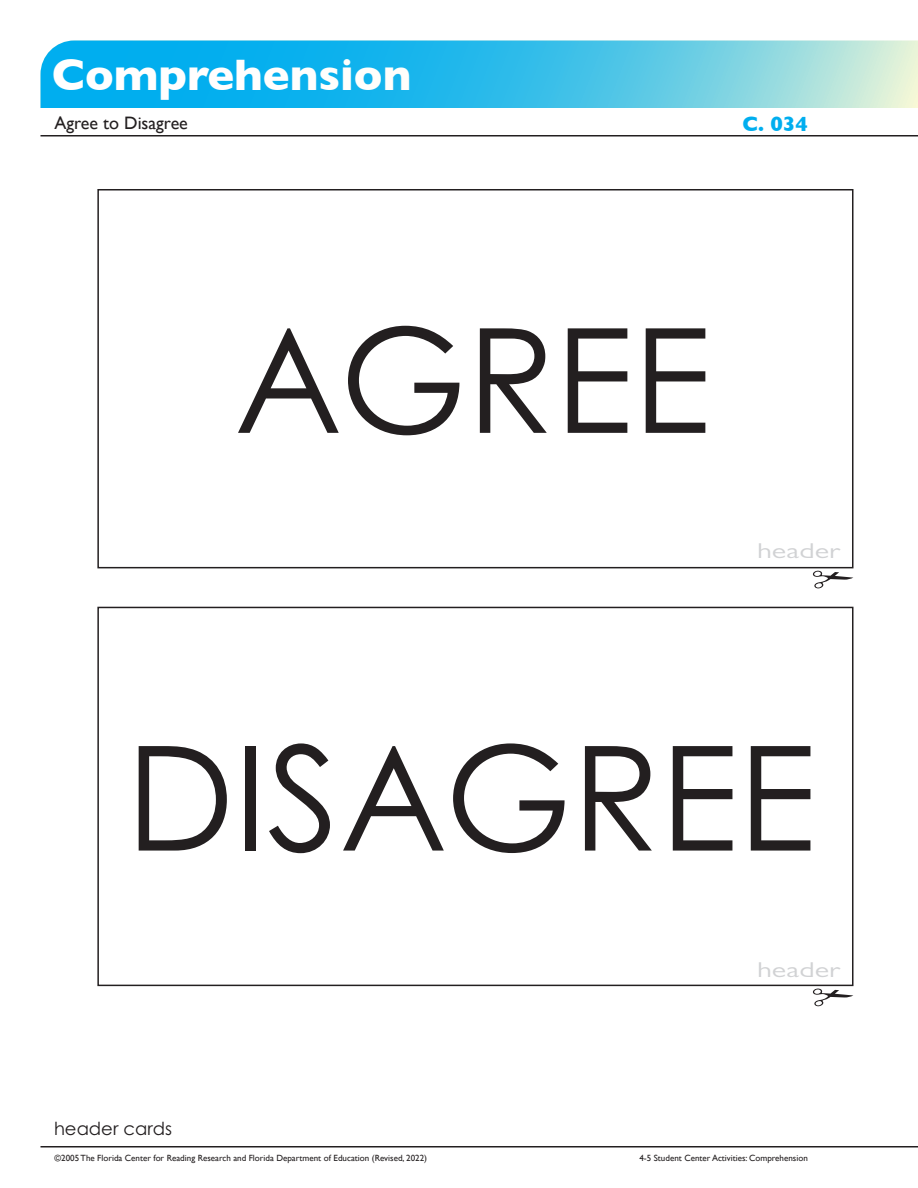
<style>
.page{position:relative;width:918px;height:1188px;background:#fff}
.page>*{position:absolute;margin:0;border:0;box-sizing:border-box;transform-origin:0 0}
.t1{font:145.5px "Century Gothic Pro";color:#231f20}
.t2{font:700 45px "Gill Sans";color:#fff}
.t3{font:21.6px "Gill Sans";color:#d1d2d4;scale:1.39 1}
.t4{font:700 21px "Gill Sans";color:#00aeef}
.Activity_Name{font:18px "Gill Sans";color:#231f20}
.t5{font:18px "Century Gothic Pro";color:#231f20}
.t6{font:9px "Gill Sans";color:#231f20}
</style>
<div class="page">
<svg style="left:40px;top:40px;width:878px;height:68px;background:#44c2e8"></svg>
<hr style="left:40px;top:135px;width:878px;height:1px;background:#231f20">
<hr style="left:40px;top:1146px;width:878px;height:2px;background:#231f20">
<svg style="left:813px;top:989px;width:40px;height:17px"></svg>
<div style="left:97px;top:189px;width:757px;height:379px;border:2px solid #231f20"></div>
<div style="left:97px;top:607px;width:757px;height:379px;border:2px solid #231f20"></div>
<svg style="left:813px;top:571px;width:40px;height:17px"></svg>
<h2 class="t2" style="left:52px;top:39px;width:361px">Comprehension</h2>
<p class="Activity_Name" style="left:55px;top:112px;width:135px">Agree to Disagree</p>
<p class="t4" style="left:742px;top:107px;width:67px">C. 034</p>
<p class="t1" style="left:235px;top:292px;width:478px">AGREE</p>
<p class="t3" style="left:757px;top:538px;width:61px">header</p>
<p class="t1" style="left:126px;top:709px;width:691px">DISAGREE</p>
<p class="t5" style="left:54px;top:1117px;width:120px">header cards</p>
<p class="t3" style="left:757px;top:957px;width:61px">header</p>
<p class="t6" style="left:55px;top:1152px;width:374px">©2005 The Florida Center for Reading Research and Florida Department of Education (Revised, 2022)</p>
<p class="t6" style="left:639px;top:1152px;width:170px">4-5 Student Center Activities: Comprehension</p>
</div>
